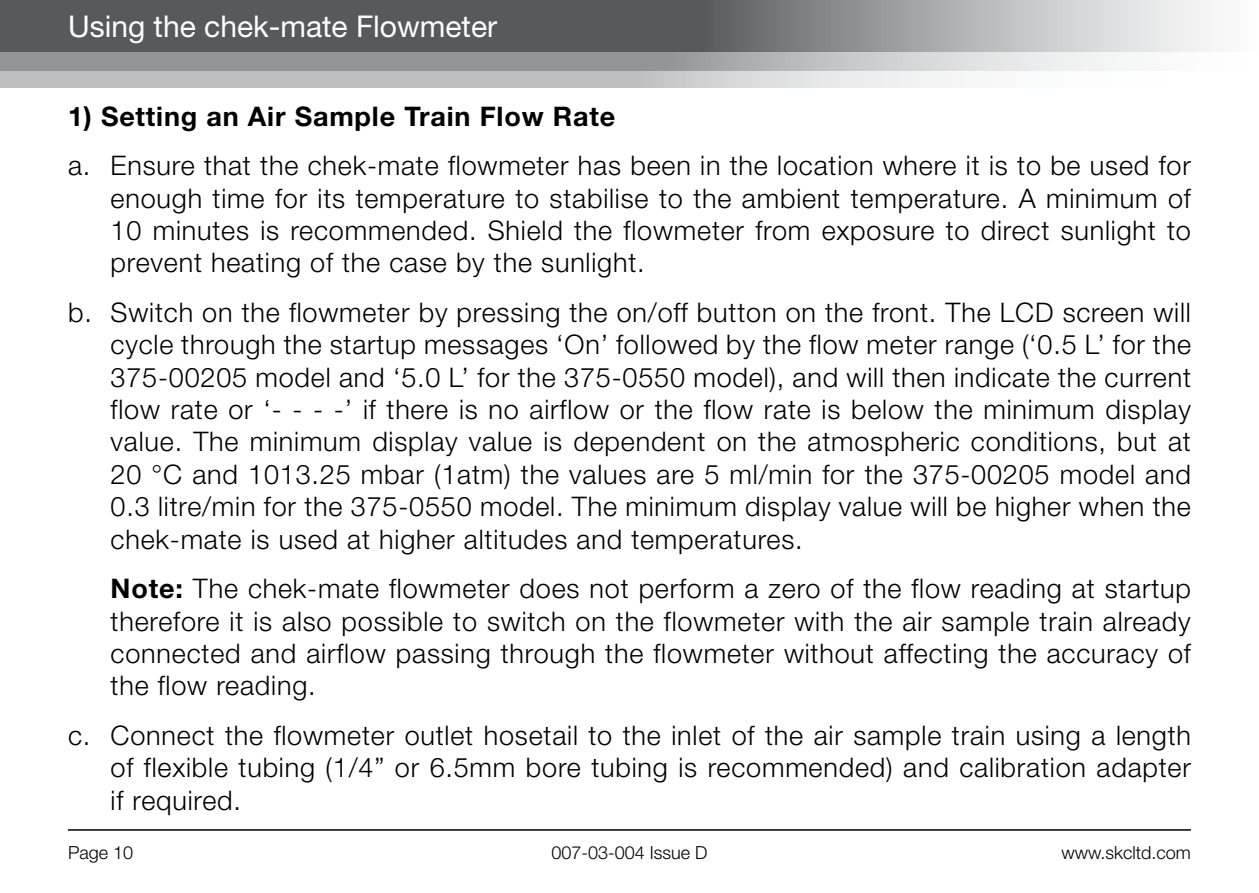
<style>
.page{position:relative;width:1259px;height:893px;background:#fff}
.page>*{position:absolute;margin:0;border:0;box-sizing:border-box;transform-origin:0 0}
.t1{font:30px "Helvetica Neue";color:#fff}
.t2{font:300 27px/32.4px "Helvetica Neue";letter-spacing:.03em;color:#000;text-align:justify}
.t3{font:700 27px "Helvetica Neue";letter-spacing:.03em;color:#000}
.t4{font:300 18px "Helvetica Neue";color:#000}
.s1{font-weight:700}
</style>
<div class="page">
<svg style="left:0;top:71px;width:952px;height:17px;background:#c7c9ca"></svg>
<svg style="left:0;top:51px;width:1209px;height:20px;background:#adaeb1"></svg>
<svg style="left:0;top:0;width:1209px;height:51px;background:#7b7c7e"></svg>
<hr style="left:68px;top:829px;width:1123px;height:2px;background:#000">
<p class="t1" style="left:68px;top:9px;width:430px">Using the chek-mate Flowmeter</p>
<p class="t3" style="left:68px;top:99px;width:548px">1) Setting an Air Sample Train Flow Rate</p>
<p class="t2" style="left:111px;top:149px;width:1082px;text-indent:-43px">a. Ensure that the chek-mate flowmeter has been in the location where it is to be used for enough time for its temperature to stabilise to the ambient temperature. A minimum of 10 minutes is recommended. Shield the flowmeter from exposure to direct sunlight to prevent heating of the case by the sunlight.</p>
<p class="t2" style="left:111px;top:295px;width:1082px;text-indent:-43px">b. Switch on the flowmeter by pressing the on/off button on the front. The LCD screen will cycle through the startup messages ‘On’ followed by the flow meter range (‘0.5 L’ for the 375-00205 model and ‘5.0 L’ for the 375-0550 model), and will then indicate the current flow rate or ‘- - - -’ if there is no airflow or the flow rate is below the minimum display value. The minimum display value is dependent on the atmospheric conditions, but at 20 °C and 1013.25 mbar (1atm) the values are 5 ml/min for the 375-00205 model and 0.3 litre/min for the 375-0550 model. The minimum display value will be higher when the chek-mate is used at higher altitudes and temperatures.</p>
<p class="t2" style="left:111px;top:572px;width:1082px"><span class="s1">Note:</span> The chek-mate flowmeter does not perform a zero of the flow reading at startup therefore it is also possible to switch on the flowmeter with the air sample train already connected and airflow passing through the flowmeter without affecting the accuracy of the flow reading.</p>
<p class="t2" style="left:111px;top:718px;width:1082px;text-indent:-43px">c. Connect the flowmeter outlet hosetail to the inlet of the air sample train using a length of flexible tubing (1/4” or 6.5mm bore tubing is recommended) and calibration adapter if required.</p>
<p class="t4" style="left:68px;top:841px;width:67px">Page 10</p>
<p class="t4" style="left:551px;top:841px;width:158px">007-03-004 Issue D</p>
<p class="t4" style="left:1061px;top:841px;width:131px">www.skcltd.com</p>
</div>
